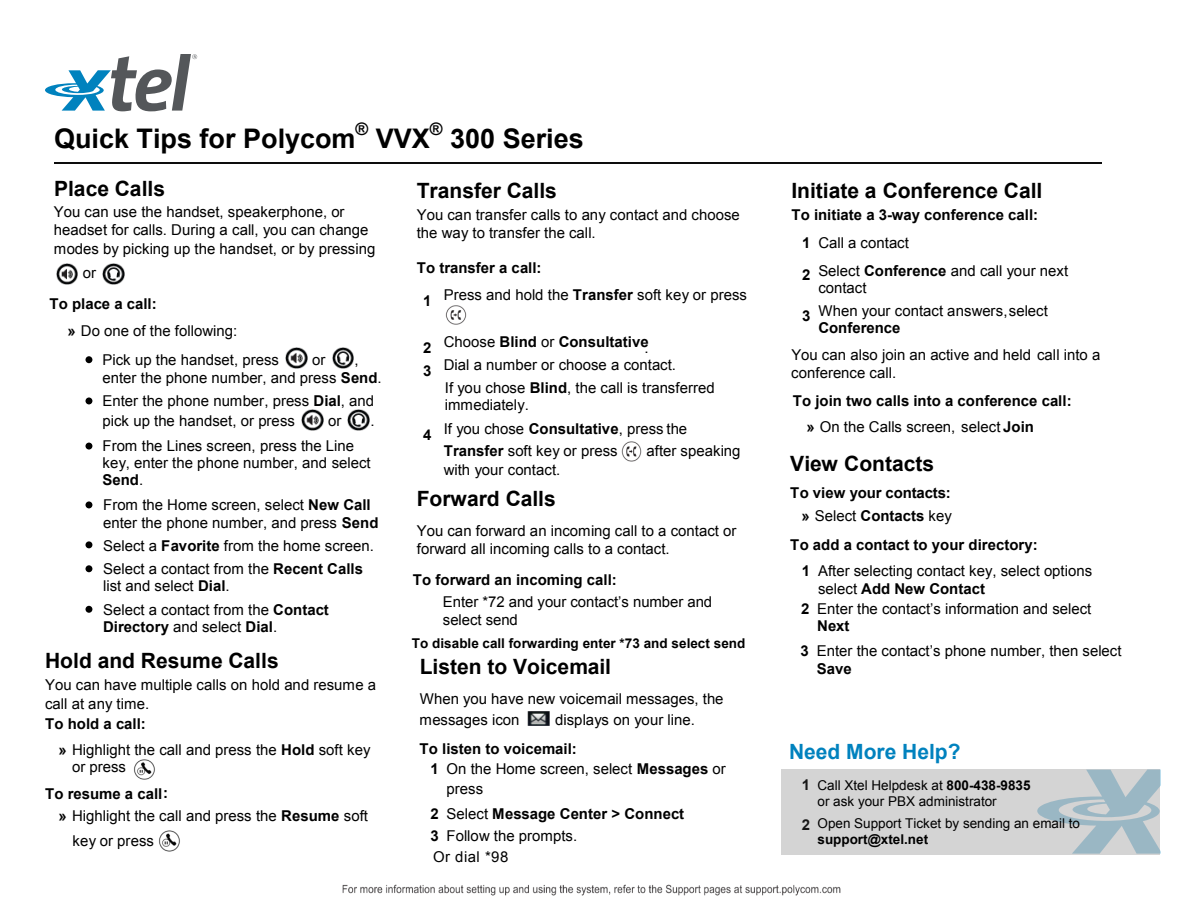
<style>
.page{position:relative;width:1188px;height:918px;background:#fff}
.page>*{position:absolute;margin:0;border:0;box-sizing:border-box;transform-origin:0 0}
.t1{font:700 27px "Arial";color:#000}
.t2{font:700 21px "Arial";color:#000}
.t3{font:700 21px "Arial";color:#0082be}
.t4{font:700 17.25px "Arial";color:#000}
.t5{font:15px/18.6px "Arial";color:#000}
.t6{font:700 15px/27.9px "Arial";color:#000}
.t7{font:13.5px/16.2px "Arial";color:#000}
.t8{font:700 13.5px "Arial";color:#000}
.s1{font-weight:700}
.s2{font-weight:400}
</style>
<div class="page">
<img style="left:342px;top:884px;width:499px;height:12px">
<hr style="left:54px;top:162px;width:1048px;height:2px;background:#0d0d0d">
<img style="left:286px;top:347px;width:21px;height:22px">
<img style="left:332px;top:347px;width:22px;height:22px">
<img style="left:302px;top:409px;width:21px;height:22px">
<img style="left:348px;top:409px;width:22px;height:22px">
<img style="left:134px;top:759px;width:21px;height:21px">
<img style="left:159px;top:830px;width:21px;height:22px">
<img style="left:445px;top:305px;width:22px;height:20px">
<img style="left:621px;top:441px;width:21px;height:21px">
<svg style="left:45px;top:54px;width:152px;height:57px"></svg>
<img style="left:56px;top:263px;width:22px;height:22px">
<img style="left:103px;top:263px;width:21px;height:22px">
<img style="left:527px;top:711px;width:23px;height:15px">
<div style="left:86px;top:397px;width:6px;height:7px;background:#000;border-radius:50%"></div>
<div style="left:86px;top:443px;width:6px;height:7px;background:#000;border-radius:50%"></div>
<div style="left:86px;top:501px;width:6px;height:7px;background:#000;border-radius:50%"></div>
<svg style="left:85px;top:541px;width:8px;height:8px"></svg>
<div style="left:85px;top:565px;width:7px;height:7px;background:#000;border-radius:50%"></div>
<div style="left:85px;top:606px;width:7px;height:7px;background:#000;border-radius:50%"></div>
<div style="left:86px;top:356px;width:6px;height:7px;background:#000;border-radius:50%"></div>
<div style="left:781px;top:770px;width:378px;height:85px;background:#d4d4d4"></div>
<svg style="left:1037px;top:770px;width:123px;height:84px"></svg>
<p class="t4" style="left:356px;top:118px;width:14px">®</p>
<p class="t4" style="left:430px;top:118px;width:14px">®</p>
<h1 class="t1" style="left:54px;top:121px;width:303px">Quick Tips for Polycom</h1>
<h1 class="t1" style="left:376px;top:121px;width:56px">VVX</h1>
<h1 class="t1" style="left:450px;top:121px;width:135px">300 Series</h1>
<h2 class="t2" style="left:54px;top:175px;width:113px">Place Calls</h2>
<p class="t5" style="left:54px;top:202px;width:323px">You can use the handset, speakerphone, or headset for calls. During a call, you can change modes by picking up the handset, or by pressing</p>
<p class="t5" style="left:83px;top:264px;width:15px">or</p>
<p class="t5" style="left:67px;top:291px;width:171px;line-height:26.5px;text-indent:-18px"><span class="s1">To place a call:<br>»</span> Do one of the following:</p>
<p class="t5" style="left:103px;top:350px;width:178px">Pick up the handset, press</p>
<p class="t5" style="left:312px;top:350px;width:15px">or</p>
<p class="t5" style="left:103px;top:350px;width:281px;line-height:18.1px;text-indent:252px">, enter the phone number, and press <span class="s1">Send</span>.</p>
<p class="t5" style="left:103px;top:391px;width:273px;line-height:20.4px">Enter the phone number, press <span class="s1">Dial</span>, and pick up the handset, or press</p>
<p class="t5" style="left:328px;top:412px;width:15px">or</p>
<p class="t5" style="left:370px;top:412px;width:6px">.</p>
<p class="t5" style="left:103px;top:437px;width:270px;line-height:17.1px">From the Lines screen, press the Line key, enter the phone number, and select<br><span class="s1">Send</span>.</p>
<p class="t5" style="left:103px;top:496px;width:277px;line-height:17.2px">From the Home screen, select <span class="s1">New Call </span>enter the phone number, and press <span class="s1">Send</span></p>
<p class="t5" style="left:103px;top:534px;width:272px;line-height:23.4px">Select a <span class="s1">Favorite</span> from the home screen.<br>Select a contact from the <span class="s1">Recent Calls</span></p>
<p class="t5" style="left:103px;top:574px;width:227px;line-height:23.4px">list and select <span class="s1">Dial</span>.<br>Select a contact from the <span class="s1">Contact</span></p>
<p class="t6" style="left:103px;top:613px;width:176px">Directory <span class="s2">and select</span> Dial<span class="s2">.</span></p>
<h2 class="t2" style="left:45px;top:647px;width:235px">Hold and Resume Calls</h2>
<p class="t5" style="left:45px;top:676px;width:332px">You can have multiple calls on hold and resume a call at any time.</p>
<p class="t5" style="left:59px;top:710px;width:314px;line-height:26.5px;text-indent:-14px"><span class="s1">To hold a call:<br>»</span> Highlight the call and press the <span class="s1">Hold</span> soft key</p>
<p class="t5" style="left:72px;top:758px;width:56px">or press</p>
<p class="t5" style="left:59px;top:783px;width:311px;line-height:22.4px;text-indent:-14px"><span class="s1">To resume a call:<br>»</span> Highlight the call and press the <span class="s1">Resume</span> soft</p>
<p class="t5" style="left:73px;top:832px;width:83px">key or press</p>
<h2 class="t2" style="left:417px;top:176px;width:142px">Transfer Calls</h2>
<p class="t5" style="left:417px;top:205px;width:325px">You can transfer calls to any contact and choose the way to transfer the call.</p>
<p class="t6" style="left:423px;top:252px;width:120px;line-height:32.2px;text-indent:-6px">To transfer a call:<br>1</p>
<p class="t5" style="left:444px;top:285px;width:305px">Press and hold the <span class="s1">Transfer</span> soft key or press</p>
<p class="t6" style="left:423px;top:328px;width:227px">2 <span class="s2">Choose</span> Blind <span class="s2">or</span> Consultative<span class="s2">.</span></p>
<p class="t5" style="left:423px;top:356px;width:254px"><span class="s1">3</span> Dial a number or choose a contact.</p>
<p class="t5" style="left:445px;top:379px;width:271px">If you chose <span class="s1">Blind</span>, the call is transferred</p>
<p class="t5" style="left:445px;top:396px;width:85px">immediately.</p>
<p class="t5" style="left:423px;top:419px;width:266px"><span class="s1">4</span> If you chose <span class="s1">Consultative</span>, press the</p>
<p class="t5" style="left:444px;top:442px;width:175px"><span class="s1">Transfer</span> soft key or press</p>
<p class="t5" style="left:646px;top:442px;width:96px">after speaking</p>
<p class="t5" style="left:444px;top:460px;width:118px">with your contact.</p>
<h2 class="t2" style="left:417px;top:485px;width:141px">Forward Calls</h2>
<p class="t5" style="left:417px;top:521px;width:321px">You can forward an incoming call to a contact or forward all incoming calls to a contact.</p>
<p class="t6" style="left:413px;top:566px;width:205px">To forward an incoming call:</p>
<p class="t5" style="left:443px;top:593px;width:271px;line-height:18px">Enter *72 and your contact’s number and select send</p>
<p class="t8" style="left:412px;top:635px;width:335px">To disable call forwarding enter *73 and select send</p>
<h2 class="t2" style="left:420px;top:653px;width:193px">Listen to Voicemail</h2>
<p class="t5" style="left:420px;top:689px;width:305px">When you have new voicemail messages, the</p>
<p class="t5" style="left:420px;top:711px;width:101px">messages icon</p>
<p class="t5" style="left:555px;top:711px;width:141px">displays on your line.</p>
<p class="t5" style="left:447px;top:739px;width:281px;line-height:20.2px;text-indent:-27px"><span class="s1">To listen to voicemail:<br></span>On the Home screen, select <span class="s1">Messages</span> or press</p>
<p class="t6" style="left:430px;top:803px;width:255px;line-height:21.9px">2 <span class="s2">Select</span> Message Center &gt; Connect<br>3 <span class="s2">Follow the prompts.</span></p>
<p class="t6" style="left:431px;top:755px;width:10px">1</p>
<p class="t5" style="left:433px;top:848px;width:77px">Or dial *98</p>
<h2 class="t2" style="left:791px;top:177px;width:253px">Initiate a Conference Call</h2>
<p class="t6" style="left:802px;top:201px;width:268px;text-indent:-11px">To initiate a 3-way conference call:<br>1 <span class="s2">Call a contact<br></span>2 <span class="s2">Select</span> Conference <span class="s2">and call your next</span></p>
<p class="t5" style="left:802px;top:276px;width:247px;line-height:23.4px;text-indent:16px">contact<br><span class="s1">3</span> When your contact answers, select</p>
<p class="t6" style="left:818px;top:314px;width:84px">Conference</p>
<p class="t5" style="left:791px;top:345px;width:311px">You can also join an active and held call into a conference call.</p>
<p class="t6" style="left:806px;top:388px;width:267px;line-height:26.4px;text-indent:-14px">To join two calls into a conference call: » <span class="s2">On the Calls screen, select</span> Join</p>
<h2 class="t2" style="left:790px;top:450px;width:145px">View Contacts</h2>
<p class="t6" style="left:790px;top:481px;width:163px;line-height:23.2px;text-align:right">To view your contacts: » <span class="s2">Select</span> Contacts <span class="s2">key</span></p>
<p class="t6" style="left:802px;top:532px;width:237px;line-height:26.1px;text-indent:-12px">To add a contact to your directory:<br>1</p>
<p class="t5" style="left:818px;top:562px;width:276px;line-height:18px">After selecting contact key, select options select <span class="s1">Add New Contact</span></p>
<p class="t5" style="left:817px;top:601px;width:276px;line-height:17px;text-indent:-16px"><span class="s1">2</span> Enter the contact’s information and select<br><span class="s1">Next</span></p>
<p class="t5" style="left:817px;top:642px;width:306px;line-height:18px;text-indent:-16px"><span class="s1">3</span> Enter the contact’s phone number, then select<br><span class="s1">Save</span></p>
<h2 class="t3" style="left:789px;top:738px;width:173px">Need More Help?</h2>
<p class="t7" style="left:817px;top:777px;width:215px">Call Xtel Helpdesk at <span class="s1">800-438-9835 </span>or ask your PBX administrator</p>
<p class="t7" style="left:817px;top:815px;width:264px">Open Support Ticket by sending an email to</p>
<p class="t8" style="left:817px;top:830px;width:112px">support@xtel.net</p>
<p class="t6" style="left:802px;top:771px;width:10px">1</p>
<p class="t6" style="left:802px;top:811px;width:10px">2</p>
</div>
